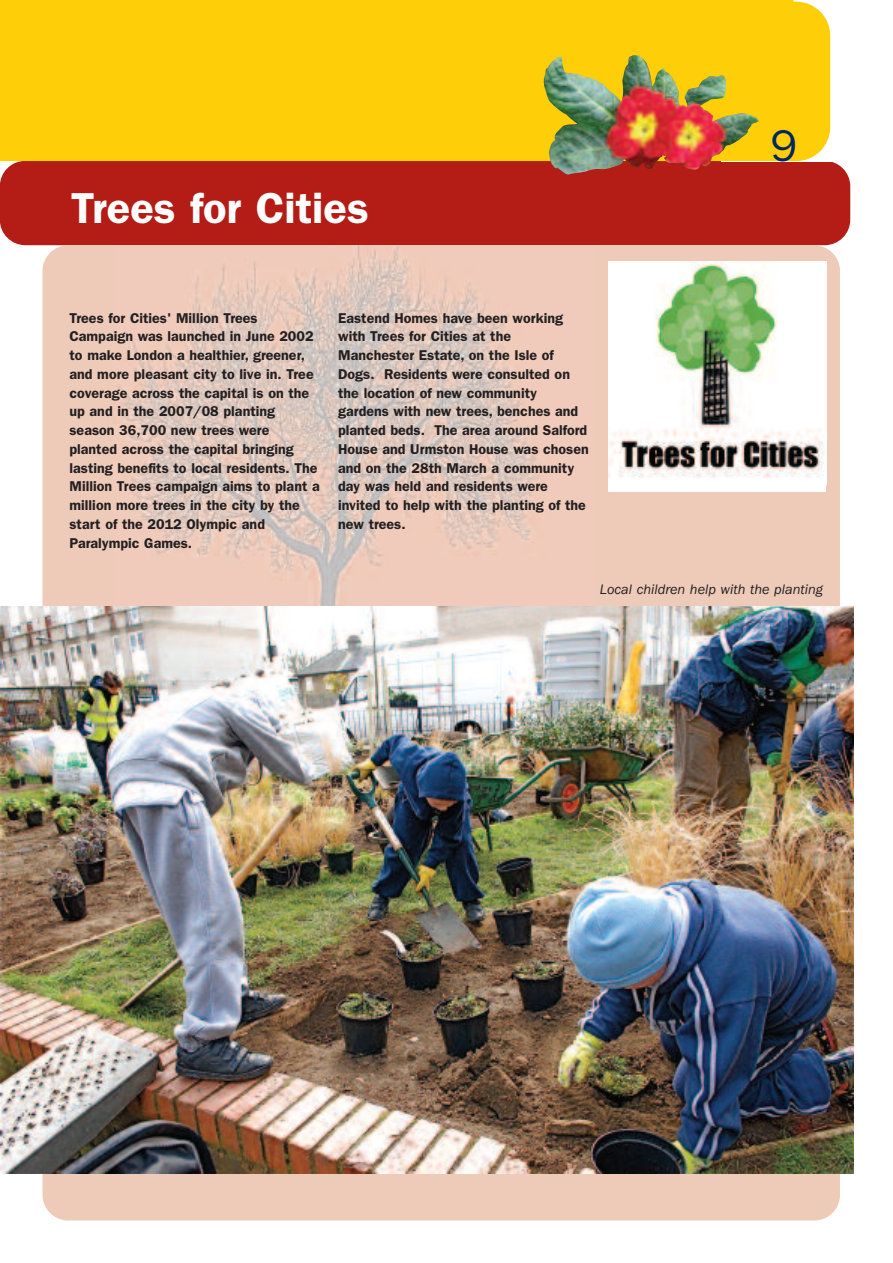
<style>
.page{position:relative;width:893px;height:1263px;background:#fff}
.page>*{position:absolute;margin:0;border:0;box-sizing:border-box;transform-origin:0 0}
.t1{font:44.55px "Franklin Gothic LT";color:#00275f}
.t2{font:600 43.5px "Franklin Gothic LT";color:#fff}
.t3{font:600 14.25px/18.8px "Franklin Gothic LT";color:#231f20}
.t4{font:italic 14.25px "Franklin Gothic LT";color:#231f20}
</style>
<div class="page">
<div style="left:0;top:161px;width:850px;height:84px;background:#b41d15;border-radius:26px"></div>
<div style="left:0;top:0;width:830px;height:161px;background:#fece08"></div>
<img style="left:543px;top:55px;width:216px;height:120px">
<div style="left:43px;top:245px;width:797px;height:975px;background:#eecab9;border-radius:26px"></div>
<img style="left:118px;top:245px;width:420px;height:361px">
<div style="left:608px;top:261px;width:218px;height:231px;background:#fff"></div>
<img style="left:608px;top:261px;width:216px;height:217px">
<img style="left:0;top:606px;width:854px;height:567px">
<h2 class="t2" style="left:71px;top:193px;width:299px">Trees for Cities</h2>
<h1 class="t1" style="left:770px;top:130px;width:28px">9</h1>
<p class="t3" style="left:70px;top:309px;width:252px">Trees for Cities' Million Trees Campaign was launched in June 2002 to make London a healthier, greener, and more pleasant city to live in. Tree coverage across the capital is on the up and in the 2007/08 planting season 36,700 new trees were planted across the capital bringing lasting benefits to local residents. The Million Trees campaign aims to plant a million more trees in the city by the start of the 2012 Olympic and Paralympic Games.</p>
<p class="t3" style="left:338px;top:309px;width:252px">Eastend Homes have been working with Trees for Cities at the<br>Manchester Estate, on the Isle of<br>Dogs. Residents were consulted on the location of new community gardens with new trees, benches and planted beds. The area around Salford<br>House and Urmston House was chosen and on the 28th March a community day was held and residents were invited to help with the planting of the new trees.</p>
<p class="t4" style="left:600px;top:584px;width:225px">Local children help with the planting</p>
</div>
